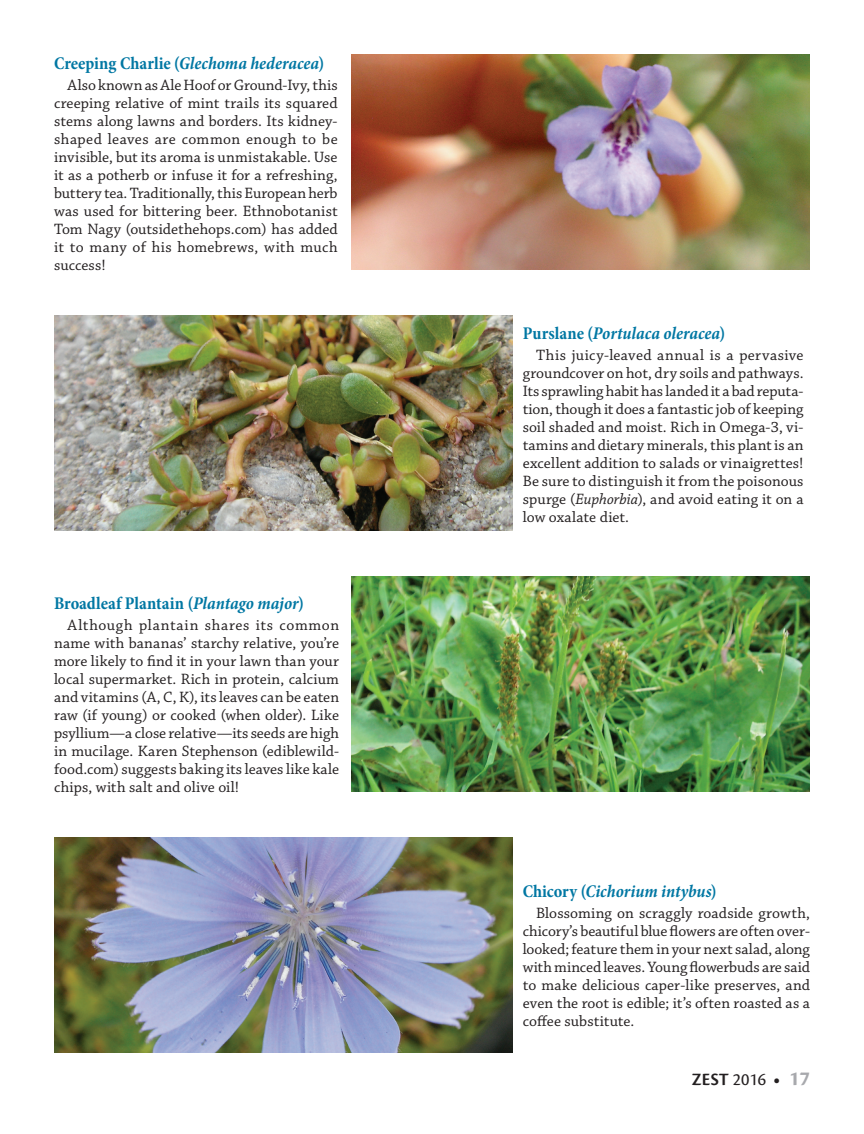
<style>
.page{position:relative;width:864px;height:1134px;background:#fff}
.page>*{position:absolute;margin:0;border:0;box-sizing:border-box;transform-origin:0 0}
.t1{font:700 condensed 18px "Minion Pro";color:#0077a3}
.t2{font:italic 700 condensed 18px "Minion Pro";color:#0077a3}
.t3{font:600 18px "Cronos Pro";color:#231f20}
.t4{font:15.75px/18px "Chaparral Pro";letter-spacing:.005em;color:#231f20;text-align:justify}
.s1{font-style:italic}
.s2{font-style:normal}
.s3{font-weight:400}
.s4{font-weight:700}
.s5{font-weight:700;font-size:21px;color:#a8a9ad}
</style>
<div class="page">
<img style="left:351px;top:576px;width:459px;height:216px">
<img style="left:351px;top:54px;width:459px;height:216px">
<img style="left:54px;top:315px;width:459px;height:216px">
<img style="left:54px;top:837px;width:459px;height:216px">
<p class="t1" style="left:54px;top:51px;width:272px">Creeping Charlie (<span class="s1">Glechoma hederacea</span>)</p>
<p class="t4" style="left:54px;top:77px;width:285px;text-indent:13px">Also known as Ale Hoof or Ground-Ivy, this creeping relative of mint trails its squared stems along lawns and borders. Its kidney&shy;shaped leaves are common enough to be invisible, but its aroma is unmistakable. Use it as a potherb or infuse it for a refreshing, buttery tea. Traditionally, this European herb was used for bittering beer. Ethnobotanist Tom Nagy (outsidethehops.com) has added it to many of his homebrews, with much success!</p>
<p class="t1" style="left:54px;top:591px;width:251px">Broadleaf Plantain (<span class="s1">Plantago major</span>)</p>
<p class="t4" style="left:54px;top:617px;width:287px;text-indent:13px">Although plantain shares its common name with bananas’ starchy relative, you’re more likely to find it in your lawn than your local supermarket. Rich in protein, calcium and vitamins (A, C, K), its leaves can be eaten raw (if young) or cooked (when older). Like psyllium—a close relative—its seeds are high in mucilage. Karen Stephenson (ediblewild&shy;food.com) suggests baking its leaves like kale chips, with salt and olive oil!</p>
<p class="t2" style="left:523px;top:321px;width:204px"><span class="s2">Purslane (</span>Portulaca oleracea<span class="s2">)</span></p>
<p class="t4" style="left:523px;top:347px;width:282px;text-indent:13px">This juicy-leaved annual is a pervasive groundcover on hot, dry soils and pathways.<br>Its sprawling habit has landed it a bad reputa&shy;tion, though it does a fantastic job of keeping soil shaded and moist. Rich in Omega-3, vi&shy;tamins and dietary minerals, this plant is an excellent addition to salads or vinaigrettes!<br>Be sure to distinguish it from the poisonous spurge (<span class="s1">Euphorbia</span>), and avoid eating it on a low oxalate diet.</p>
<p class="t2" style="left:523px;top:879px;width:196px"><span class="s2">Chicory (</span>Cichorium intybus<span class="s2">)</span></p>
<p class="t4" style="left:523px;top:905px;width:289px;text-indent:13px">Blossoming on scraggly roadside growth, chicory’s beautiful blue flowers are often over&shy;looked; feature them in your next salad, along with minced leaves. Young flowerbuds are said to make delicious caper-like preserves, and even the root is edible; it’s often roasted as a coffee substitute.</p>
<p class="t3" style="left:692px;top:1069px;width:120px">ZEST <span class="s3">2016</span> <span class="s4">•</span> <span class="s5">17</span></p>
</div>
